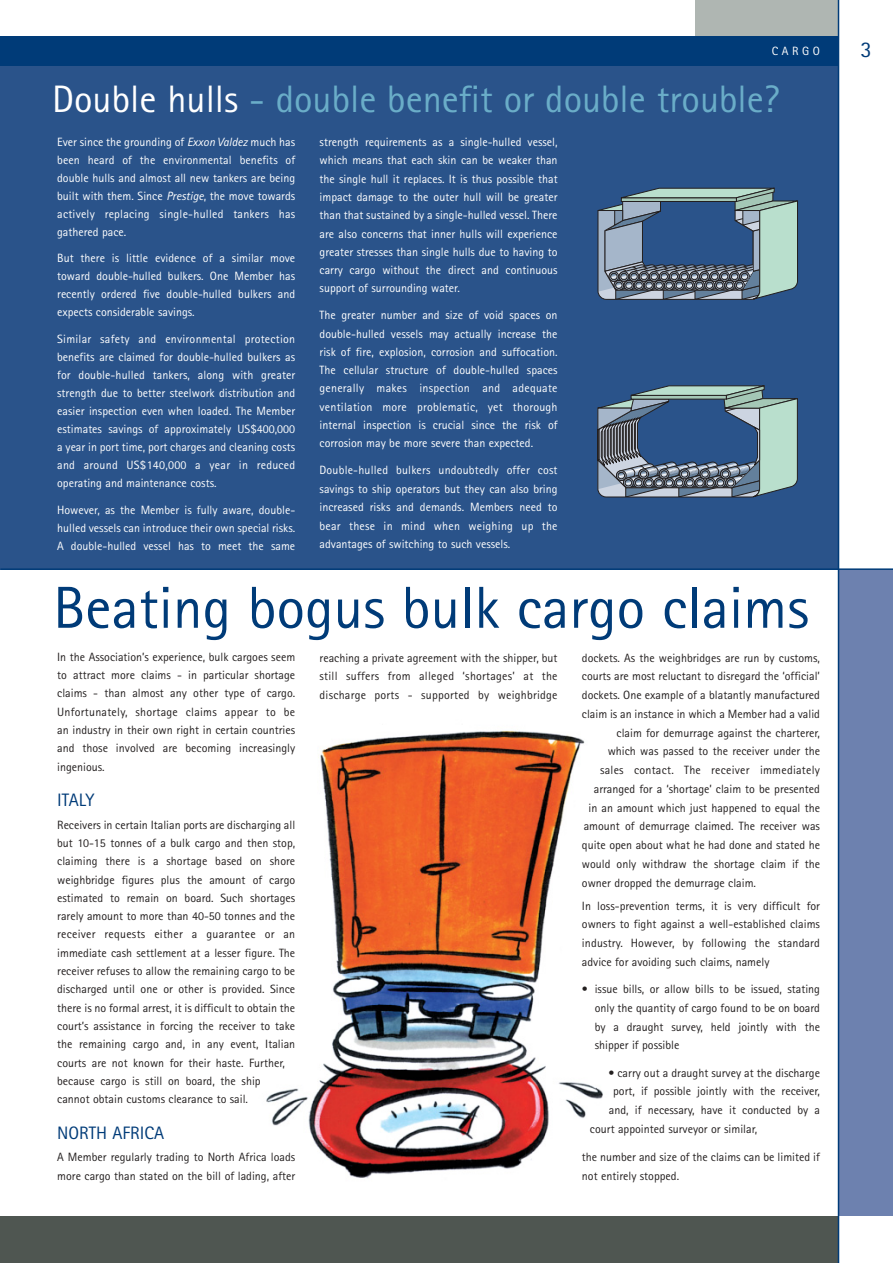
<style>
.page{position:relative;width:893px;height:1263px;background:#fff}
.page>*{position:absolute;margin:0;border:0;box-sizing:border-box;transform-origin:0 0}
.t1{font:59.25px "Rotis Sans Serif";color:#003b78}
.t2{font:38.25px "Rotis Sans Serif";color:#6aadc8}
.t3{font:22.5px "Rotis Sans Serif";color:#003b78}
.t4{font:18px "Rotis Sans Serif";color:#003b78}
.t5{font:12px/18.3px "Rotis Sans Serif";color:#231f1f;text-align:justify}
.t6{font:12px/18.3px "Rotis Sans Serif";color:#fff;text-align:justify}
.t7{font:12px "Rotis Sans Serif";letter-spacing:.02em;color:#231f1f}
.s1{color:#fff}
.s2{font-style:italic}
</style>
<div class="page">
<div style="left:0;top:60px;width:838px;height:509px;background:#2a538a"></div>
<div style="left:695px;top:0;width:143px;height:39px;background:#afb6b2"></div>
<div style="left:0;top:36px;width:838px;height:30px;background:#003b78"></div>
<div style="left:838px;top:570px;width:54px;height:646px;background:#6d81af"></div>
<hr style="left:0;top:568px;width:892px;height:2px;background:#003b78">
<div style="left:0;top:1216px;width:838px;height:47px;background:#4f5651"></div>
<hr style="left:837px;top:0;width:2px;height:1263px;background:#003b78">
<svg style="left:597px;top:386px;width:201px;height:111px"></svg>
<svg style="left:597px;top:188px;width:201px;height:112px"></svg>
<div style="left:741px;top:273px;width:6px;height:7px;border:1px solid #231f1f;border-radius:50%"></div>
<img style="left:266px;top:730px;width:337px;height:448px">
<p class="t6" style="left:771px;top:43px;width:50px">CARGO</p>
<h3 class="t3" style="left:860px;top:41px;width:13px">3</h3>
<h2 class="t2" style="left:52px;top:86px;width:728px"><span class="s1">Double hulls</span> - double benefit or double trouble?</h2>
<p class="t6" style="left:57px;top:134px;width:239px">Ever since the grounding of <span class="s2">Exxon Valdez</span> much has been heard of the environmental benefits of double hulls and almost all new tankers are being built with them. Since <span class="s2">Prestige</span>, the move towards actively replacing single-hulled tankers has gathered pace.</p>
<p class="t6" style="left:57px;top:250px;width:239px">But there is little evidence of a similar move toward double-hulled bulkers. One Member has recently ordered five double-hulled bulkers and expects considerable savings.</p>
<p class="t6" style="left:57px;top:331px;width:239px">Similar safety and environmental protection benefits are claimed for double-hulled bulkers as for double-hulled tankers, along with greater strength due to better steelwork distribution and easier inspection even when loaded. The Member estimates savings of approximately US$400,000 a year in port time, port charges and cleaning costs and around US$140,000 a year in reduced operating and maintenance costs.</p>
<p class="t6" style="left:57px;top:502px;width:239px">However, as the Member is fully aware, double&shy;hulled vessels can introduce their own special risks.<br>A double-hulled vessel has to meet the same</p>
<p class="t6" style="left:319px;top:134px;width:239px">strength requirements as a single-hulled vessel, which means that each skin can be weaker than the single hull it replaces. It is thus possible that impact damage to the outer hull will be greater than that sustained by a single-hulled vessel. There are also concerns that inner hulls will experience greater stresses than single hulls due to having to carry cargo without the direct and continuous support of surrounding water.</p>
<p class="t6" style="left:319px;top:307px;width:239px">The greater number and size of void spaces on double-hulled vessels may actually increase the risk of fire, explosion, corrosion and suffocation.<br>The cellular structure of double-hulled spaces generally makes inspection and adequate ventilation more problematic, yet thorough internal inspection is crucial since the risk of corrosion may be more severe than expected.</p>
<p class="t6" style="left:319px;top:462px;width:239px">Double-hulled bulkers undoubtedly offer cost savings to ship operators but they can also bring increased risks and demands. Members need to bear these in mind when weighing up the advantages of switching to such vessels.</p>
<h1 class="t1" style="left:53px;top:587px;width:757px">Beating bogus bulk cargo claims</h1>
<p class="t5" style="left:57px;top:649px;width:239px">In the Association’s experience, bulk cargoes seem to attract more claims - in particular shortage claims - than almost any other type of cargo.<br>Unfortunately, shortage claims appear to be an industry in their own right in certain countries and those involved are becoming increasingly ingenious.</p>
<h3 class="t4" style="left:57px;top:794px;width:39px">ITALY</h3>
<p class="t5" style="left:57px;top:817px;width:239px;text-align:left">Receivers in certain Italian ports are discharging all but 10-15 tonnes of a bulk cargo and then stop, claiming there is a shortage based on shore weighbridge figures plus the amount of cargo estimated to remain on board. Such shortages rarely amount to more than 40-50 tonnes and the receiver requests either a guarantee or an immediate cash settlement at a lesser figure. The receiver refuses to allow the remaining cargo to be discharged until one or other is provided. Since there is no formal arrest, it is difficult to obtain the court’s assistance in forcing the receiver to take the remaining cargo and, in any event, Italian courts are not known for their haste. Further, because cargo is still on board, the ship cannot obtain customs clearance to sail.</p>
<h3 class="t4" style="left:57px;top:1126px;width:108px">NORTH AFRICA</h3>
<p class="t5" style="left:57px;top:1149px;width:239px">A Member regularly trading to North Africa loads more cargo than stated on the bill of lading, after</p>
<p class="t5" style="left:319px;top:650px;width:239px">reaching a private agreement with the shipper, but still suffers from alleged ‘shortages’ at the discharge ports - supported by weighbridge</p>
<p class="t5" style="left:582px;top:650px;width:239px">dockets. As the weighbridges are run by customs,</p>
<p class="t5" style="left:582px;top:668px;width:239px">courts are most reluctant to disregard the ‘official’</p>
<p class="t5" style="left:582px;top:687px;width:239px">dockets. One example of a blatantly manufactured</p>
<p class="t5" style="left:582px;top:706px;width:239px">claim is an instance in which a Member had a valid</p>
<p class="t5" style="left:616px;top:725px;width:205px">claim for demurrage against the charterer,</p>
<p class="t5" style="left:607px;top:743px;width:214px">which was passed to the receiver under the</p>
<p class="t7" style="left:600px;top:766px;width:221px">sales contact. The receiver immediately</p>
<p class="t5" style="left:594px;top:781px;width:228px">arranged for a ‘shortage’ claim to be presented</p>
<p class="t5" style="left:588px;top:800px;width:233px">in an amount which just happened to equal the</p>
<p class="t5" style="left:583px;top:818px;width:238px">amount of demurrage claimed. The receiver was</p>
<p class="t5" style="left:582px;top:837px;width:239px">quite open about what he had done and stated he</p>
<p class="t5" style="left:582px;top:856px;width:239px">would only withdraw the shortage claim if the</p>
<p class="t5" style="left:582px;top:875px;width:176px">owner dropped the demurrage claim.</p>
<p class="t5" style="left:582px;top:897px;width:239px;line-height:18.8px">In loss-prevention terms, it is very difficult for owners to fight against a well-established claims industry. However, by following the standard advice for avoiding such claims, namely</p>
<p class="t5" style="left:594px;top:981px;width:227px;line-height:18.8px;text-indent:-13px">• issue bills, or allow bills to be issued, stating only the quantity of cargo found to be on board by a draught survey, held jointly with the shipper if possible</p>
<p class="t5" style="left:608px;top:1065px;width:213px">• carry out a draught survey at the discharge</p>
<p class="t5" style="left:613px;top:1083px;width:208px">port, if possible jointly with the receiver,</p>
<p class="t5" style="left:609px;top:1102px;width:213px">and, if necessary, have it conducted by a</p>
<p class="t5" style="left:590px;top:1121px;width:169px">court appointed surveyor or similar,</p>
<p class="t5" style="left:582px;top:1148px;width:239px;line-height:19.2px">the number and size of the claims can be limited if not entirely stopped.</p>
</div>
